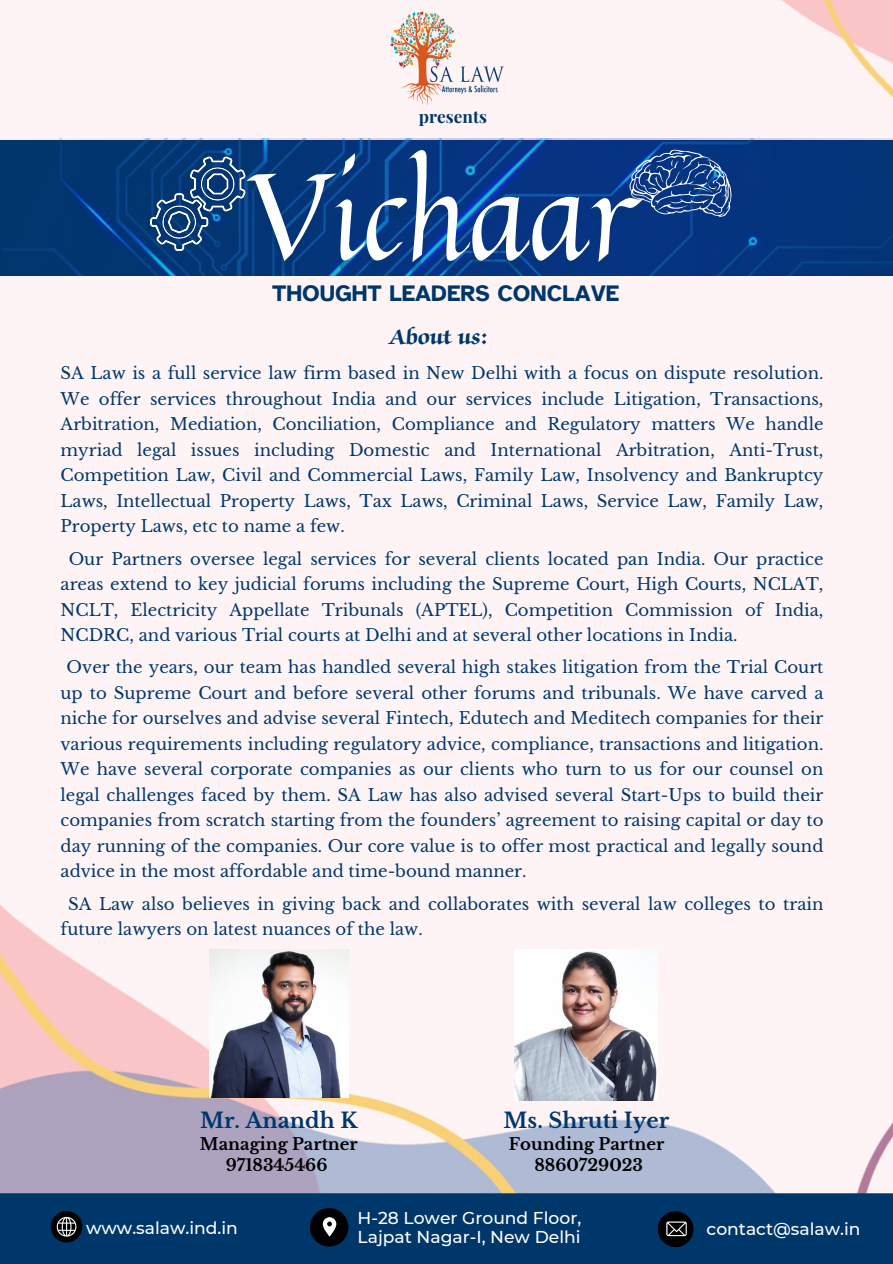
<style>
.page{position:relative;width:893px;height:1264px;background:#fff}
.page>*{position:absolute;margin:0;border:0;box-sizing:border-box;transform-origin:0 0}
.t1{font:121.65px "Quintessential";color:#fff}
.t2{font:700 24px "Zapf Chancery Pro";color:#00376b}
.t3{font:700 23.1px "Atkinson Hyperlegible";color:#00376b}
.t4{font:700 21px "Libre Baskerville";color:#00376b}
.t5{font:500 17.1px/19.2px "Montserrat";color:#fff}
.t6{font:700 17.1px "Playfair Display";color:#00376b}
.t7{font:16.5px/25.5px "Libre Baskerville";color:#00376b;text-align:justify}
.t8{font:700 16.5px/20.2px "Libre Baskerville";color:#000;text-align:center}
</style>
<div class="page">
<img style="left:0;top:0;width:892px;height:1193px">
<div style="left:0;top:1193px;width:892px;height:70px;background:#00376b"></div>
<svg style="left:51px;top:1210px;width:31px;height:32px"></svg>
<img style="left:390px;top:12px;width:113px;height:93px">
<div style="left:310px;top:1207px;width:38px;height:39px;background:#000;border-radius:50%"></div>
<div style="left:657px;top:1211px;width:36px;height:36px;background:#000;border-radius:50%"></div>
<svg style="left:666px;top:1221px;width:20px;height:15px"></svg>
<svg style="left:323px;top:1217px;width:13px;height:19px"></svg>
<img style="left:2px;top:139px;width:890px;height:136px">
<svg style="left:629px;top:149px;width:102px;height:68px"></svg>
<img style="left:151px;top:155px;width:95px;height:96px">
<img style="left:209px;top:949px;width:140px;height:148px">
<img style="left:514px;top:949px;width:143px;height:151px">
<p class="t6" style="left:419px;top:105px;width:69px">presents</p>
<p class="t1" style="left:248px;top:120px;width:389px">Vichaar</p>
<h3 class="t3" style="left:272px;top:279px;width:348px">THOUGHT LEADERS CONCLAVE</h3>
<h4 class="t2" style="left:390px;top:327px;width:99px">About us:</h4>
<p class="t7" style="left:61px;top:360px;width:764px">SA Law is a full service law firm based in New Delhi with a focus on dispute resolution.<br>We offer services throughout India and our services include Litigation, Transactions, Arbitration, Mediation, Conciliation, Compliance and Regulatory matters We handle myriad legal issues including Domestic and International Arbitration, Anti-Trust, Competition Law, Civil and Commercial Laws, Family Law, Insolvency and Bankruptcy Laws, Intellectual Property Laws, Tax Laws, Criminal Laws, Service Law, Family Law, Property Laws, etc to name a few.</p>
<p class="t7" style="left:61px;top:546px;width:764px;text-indent:8px">Our Partners oversee legal services for several clients located pan India. Our practice areas extend to key judicial forums including the Supreme Court, High Courts, NCLAT, NCLT, Electricity Appellate Tribunals (APTEL), Competition Commission of India, NCDRC, and various Trial courts at Delhi and at several other locations in India.</p>
<p class="t7" style="left:61px;top:654px;width:764px;text-indent:6px">Over the years, our team has handled several high stakes litigation from the Trial Court up to Supreme Court and before several other forums and tribunals. We have carved a niche for ourselves and advise several Fintech, Edutech and Meditech companies for their various requirements including regulatory advice, compliance, transactions and litigation.<br>We have several corporate companies as our clients who turn to us for our counsel on legal challenges faced by them. SA Law has also advised several Start-Ups to build their companies from scratch starting from the founders’ agreement to raising capital or day to day running of the companies. Our core value is to offer most practical and legally sound advice in the most affordable and time-bound manner.</p>
<h4 class="t7" style="left:61px;top:891px;width:764px;text-indent:8px">SA Law also believes in giving back and collaborates with several law colleges to train future lawyers on latest nuances of the law.</h4>
<p class="t4" style="left:200px;top:1107px;width:159px">Mr. Anandh K</p>
<p class="t8" style="left:200px;top:1134px;width:159px">Managing Partner<br>9718345466</p>
<h4 class="t4" style="left:503px;top:1107px;width:167px">Ms. Shruti Iyer</h4>
<h4 class="t8" style="left:508px;top:1134px;width:157px">Founding Partner<br>8860729023</h4>
<h2 class="t5" style="left:357px;top:1208px;width:225px">H-28 Lower Ground Floor,<br>Lajpat Nagar-I, New Delhi</h2>
<p class="t5" style="left:86px;top:1218px;width:153px">www.salaw.ind.in</p>
<h1 class="t5" style="left:706px;top:1219px;width:155px">contact@salaw.in</h1>
</div>
